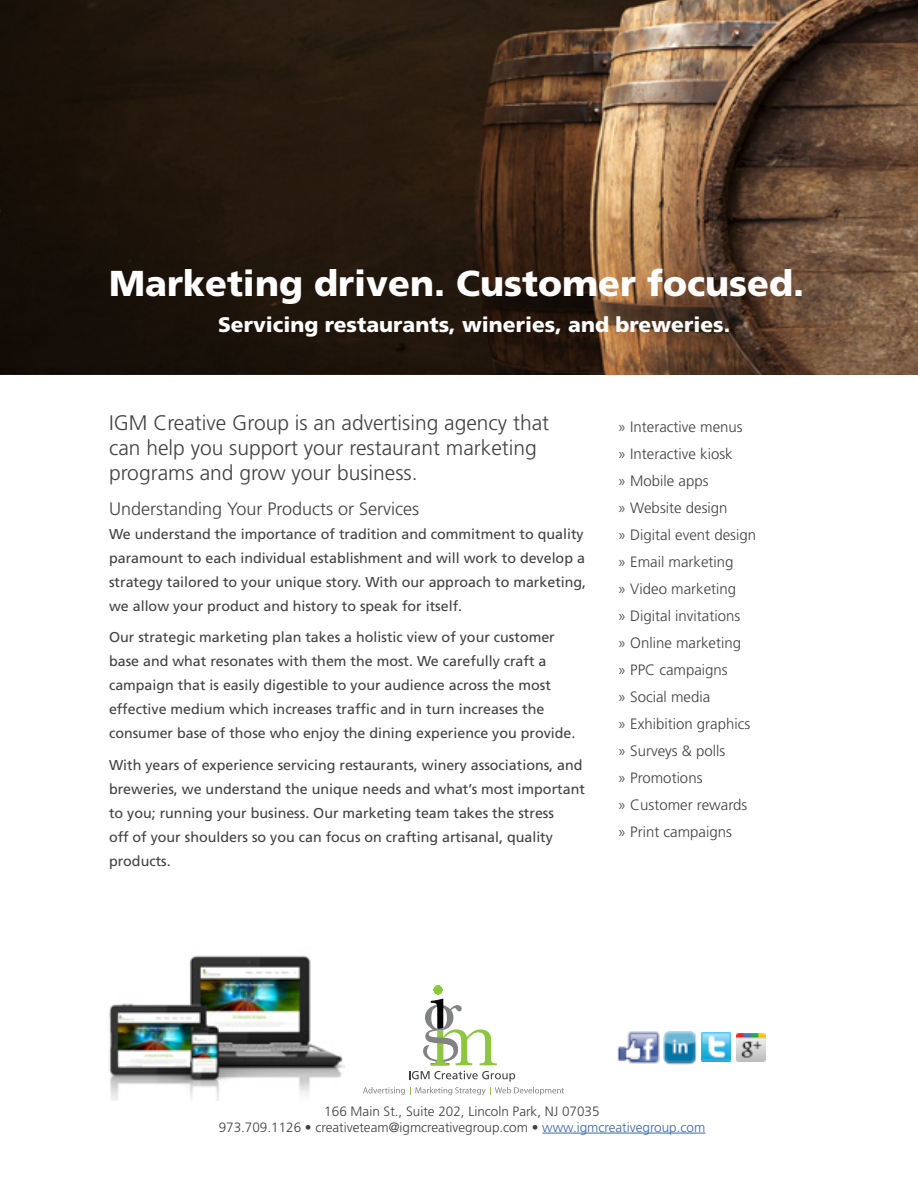
<style>
.page{position:relative;width:918px;height:1188px;background:#fff}
.page>*{position:absolute;margin:0;border:0;box-sizing:border-box;transform-origin:0 0}
.t1{font:900 36px "Frutiger";color:#fff}
.t2{font:300 21px/25.2px "Frutiger";color:#414042}
.t3{font:900 21px "Frutiger";color:#fff}
.t4{font:300 18px "Frutiger";color:#414042}
.t5{font:300 15px/27px "Frutiger";color:#414042}
.t6{font:14.25px/24px "Frutiger";color:#414042}
.t7{font:300 13.5px/16.2px "Frutiger";color:#414042;text-align:center}
.s1{color:#3a68a5}
</style>
<div class="page">
<img style="left:109px;top:955px;width:235px;height:145px">
<hr style="left:542px;top:1133px;width:163px;height:1px;background:#3a68a5">
<img style="left:0;top:0;width:918px;height:374px">
<svg style="left:423px;top:986px;width:74px;height:79px"></svg>
<svg style="left:363px;top:1071px;width:201px;height:24px"></svg>
<img style="left:618px;top:1032px;width:41px;height:31px">
<img style="left:736px;top:1033px;width:29px;height:29px">
<img style="left:663px;top:1032px;width:33px;height:33px">
<img style="left:702px;top:1033px;width:29px;height:29px">
<h1 class="t1" style="left:109px;top:268px;width:697px">Marketing driven. Customer focused.</h1>
<h2 class="t3" style="left:218px;top:316px;width:514px">Servicing restaurants, wineries, and breweries.</h2>
<h2 class="t2" style="left:109px;top:412px;width:442px">IGM Creative Group is an advertising agency that can help you support your restaurant marketing programs and grow your business.</h2>
<p class="t4" style="left:109px;top:501px;width:312px">Understanding Your Products or Services</p>
<p class="t6" style="left:109px;top:523px;width:479px">We understand the importance of tradition and commitment to quality paramount to each individual establishment and will work to develop a strategy tailored to your unique story. With our approach to marketing, we allow your product and history to speak for itself.</p>
<p class="t6" style="left:109px;top:627px;width:468px">Our strategic marketing plan takes a holistic view of your customer base and what resonates with them the most. We carefully craft a campaign that is easily digestible to your audience across the most effective medium which increases traffic and in turn increases the consumer base of those who enjoy the dining experience you provide.</p>
<p class="t6" style="left:109px;top:754px;width:477px">With years of experience servicing restaurants, winery associations, and breweries, we understand the unique needs and what’s most important to you; running your business. Our marketing team takes the stress<br>off of your shoulders so you can focus on crafting artisanal, quality products.</p>
<p class="t5" style="left:618px;top:415px;width:140px">» Interactive menus<br>» Interactive kiosk<br>» Mobile apps<br>» Website design<br>» Digital event design » Email marketing<br>» Video marketing<br>» Digital invitations<br>» Online marketing<br>» PPC campaigns<br>» Social media<br>» Exhibition graphics » Surveys &amp; polls<br>» Promotions<br>» Customer rewards » Print campaigns</p>
<p class="t7" style="left:219px;top:1104px;width:488px">166 Main St., Suite 202, Lincoln Park, NJ 07035<br>973.709.1126 • creativeteam@igmcreativegroup.com • <span class="s1">www.igmcreativegroup.com</span></p>
</div>
